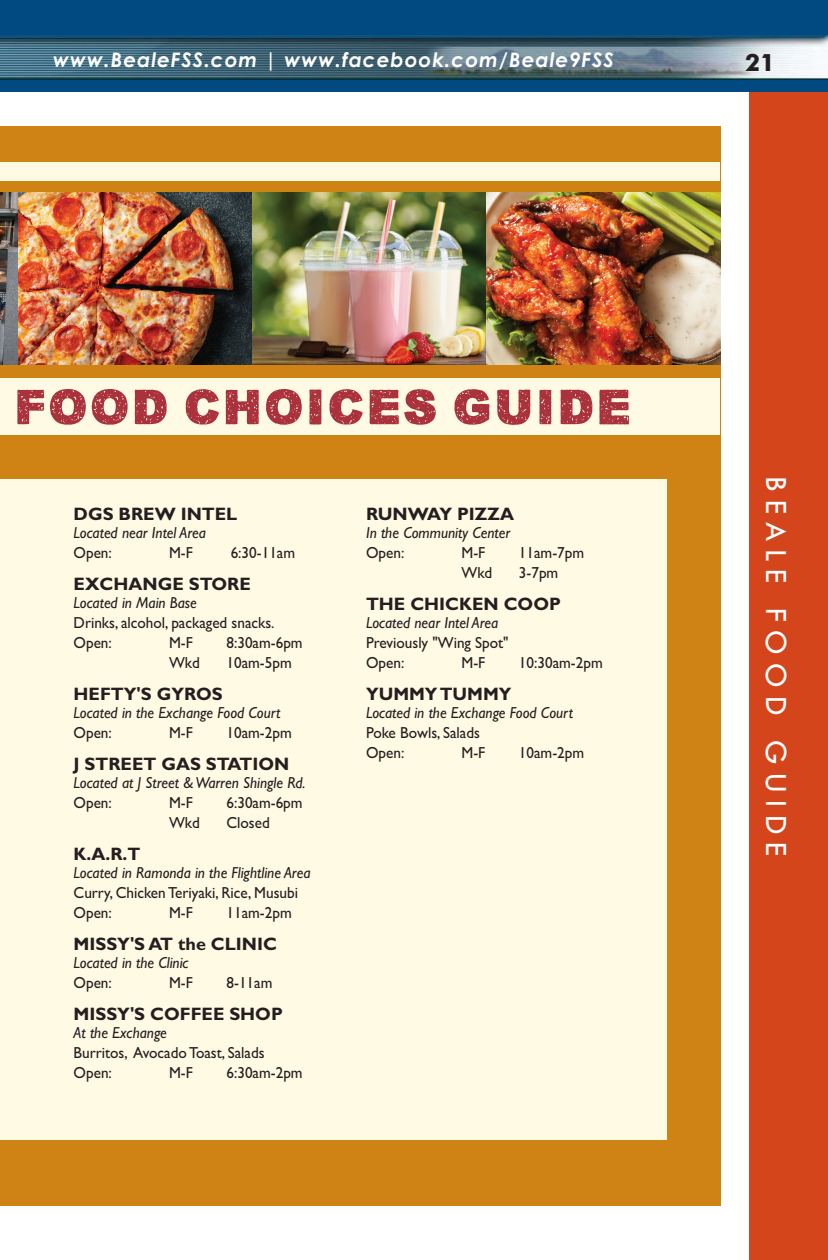
<style>
.page{position:relative;width:828px;height:1260px;background:#fff}
.page>*{position:absolute;margin:0;border:0;box-sizing:border-box;transform-origin:0 0}
.t1{font:48.2px "Keskiyon Lumisade";letter-spacing:.02em;color:#aa323c;scale:1.1 1}
.t2{font:32px "Tw Cen";letter-spacing:.25em;color:#fff}
.t3{font:700 24px "Futura BT";color:#231f20}
.t4{font:italic 700 20px "Century Gothic";letter-spacing:.05em;color:#fff}
.t5{font:700 18px "Gill Sans";color:#231f20}
.t6{font:16px/20px "Gill Sans";color:#231f20;scale:.95 1}
.t7{font:italic 16px "Gill Sans";color:#231f20;scale:.95 1}
</style>
<div class="page">
<div style="left:0;top:126px;width:721px;height:1080px;background:#d08315"></div>
<div style="left:0;top:479px;width:666px;height:661px;background:#fefae4"></div>
<img style="left:0;top:192px;width:720px;height:173px">
<div style="left:0;top:162px;width:719px;height:19px;background:#fefae4"></div>
<div style="left:0;top:378px;width:719px;height:56px;background:#fefae4"></div>
<div style="left:749px;top:90px;width:79px;height:1170px;background:#d4451c"></div>
<img style="left:0;top:34px;width:828px;height:47px">
<div style="left:0;top:0;width:828px;height:34px;background:#014a81"></div>
<div style="left:0;top:81px;width:828px;height:11px;background:#014a81"></div>
<p class="t4" style="left:53px;top:44px;width:562px">www.BealeFSS.com | www.facebook.com/Beale9FSS</p>
<h3 class="t3" style="left:745px;top:48px;width:31px">21</h3>
<h1 class="t1" style="left:14px;top:373px;width:563px">FOOD CHOICES GUIDE</h1>
<p class="t5" style="left:74px;top:503px;width:165px">DGS BREW INTEL</p>
<p class="t7" style="left:74px;top:523px;width:141px">Located near Intel Area</p>
<p class="t6" style="left:74px;top:542px;width:42px">Open:</p>
<p class="t6" style="left:169px;top:542px;width:27px">M-F</p>
<p class="t6" style="left:231px;top:542px;width:69px">6:30-11am</p>
<p class="t5" style="left:74px;top:573px;width:179px">EXCHANGE STORE</p>
<p class="t7" style="left:74px;top:593px;width:131px">Located in Main Base</p>
<p class="t6" style="left:74px;top:612px;width:213px">Drinks, alcohol, packaged snacks.<br>Open:</p>
<p class="t6" style="left:169px;top:632px;width:27px">M-F</p>
<p class="t6" style="left:226px;top:632px;width:82px">8:30am-6pm</p>
<p class="t6" style="left:169px;top:652px;width:34px">Wkd</p>
<p class="t6" style="left:226px;top:652px;width:70px">10am-5pm</p>
<p class="t5" style="left:74px;top:683px;width:151px">HEFTY'S GYROS</p>
<p class="t7" style="left:74px;top:703px;width:219px">Located in the Exchange Food Court</p>
<p class="t6" style="left:74px;top:722px;width:42px">Open:</p>
<p class="t6" style="left:169px;top:722px;width:27px">M-F</p>
<p class="t6" style="left:226px;top:722px;width:70px">10am-2pm</p>
<p class="t5" style="left:74px;top:753px;width:217px">J STREET GAS STATION</p>
<p class="t7" style="left:74px;top:773px;width:246px">Located at J Street &amp; Warren Shingle Rd.</p>
<p class="t6" style="left:74px;top:792px;width:42px">Open:</p>
<p class="t6" style="left:169px;top:792px;width:27px">M-F</p>
<p class="t6" style="left:226px;top:792px;width:82px">6:30am-6pm</p>
<p class="t6" style="left:169px;top:812px;width:34px">Wkd</p>
<p class="t6" style="left:226px;top:812px;width:47px">Closed</p>
<p class="t5" style="left:74px;top:843px;width:68px">K.A.R.T</p>
<p class="t7" style="left:74px;top:863px;width:251px">Located in Ramonda in the Flightline Area</p>
<p class="t6" style="left:74px;top:882px;width:238px">Curry, Chicken Teriyaki, Rice, Musubi<br>Open:</p>
<p class="t6" style="left:169px;top:902px;width:27px">M-F</p>
<p class="t6" style="left:226px;top:902px;width:70px">11am-2pm</p>
<p class="t5" style="left:74px;top:933px;width:205px">MISSY'S AT the CLINIC</p>
<p class="t7" style="left:74px;top:953px;width:122px">Located in the Clinic</p>
<p class="t6" style="left:74px;top:972px;width:42px">Open:</p>
<p class="t6" style="left:169px;top:972px;width:27px">M-F</p>
<p class="t6" style="left:226px;top:972px;width:50px">8-11am</p>
<p class="t5" style="left:74px;top:1003px;width:211px">MISSY'S COFFEE SHOP</p>
<p class="t7" style="left:74px;top:1023px;width:100px">At the Exchange</p>
<p class="t6" style="left:74px;top:1042px;width:203px">Burritos, Avocado Toast, Salads<br>Open:</p>
<p class="t6" style="left:169px;top:1062px;width:27px">M-F</p>
<p class="t6" style="left:227px;top:1062px;width:82px">6:30am-2pm</p>
<p class="t5" style="left:366px;top:503px;width:150px">RUNWAY PIZZA</p>
<p class="t7" style="left:366px;top:523px;width:153px">In the Community Center</p>
<p class="t6" style="left:366px;top:542px;width:42px">Open:</p>
<p class="t6" style="left:462px;top:542px;width:27px">M-F</p>
<p class="t6" style="left:519px;top:542px;width:70px">11am-7pm</p>
<p class="t6" style="left:462px;top:562px;width:34px">Wkd</p>
<p class="t6" style="left:519px;top:562px;width:43px">3-7pm</p>
<p class="t5" style="left:366px;top:593px;width:196px">THE CHICKEN COOP</p>
<p class="t7" style="left:366px;top:613px;width:141px">Located near Intel Area</p>
<p class="t6" style="left:366px;top:632px;width:152px">Previously "Wing Spot"<br>Open:</p>
<p class="t6" style="left:462px;top:652px;width:27px">M-F</p>
<p class="t6" style="left:519px;top:652px;width:90px">10:30am-2pm</p>
<p class="t5" style="left:366px;top:683px;width:147px">YUMMY TUMMY</p>
<p class="t7" style="left:366px;top:703px;width:219px">Located in the Exchange Food Court</p>
<p class="t6" style="left:366px;top:722px;width:121px">Poke Bowls, Salads<br>Open:</p>
<p class="t6" style="left:462px;top:742px;width:27px">M-F</p>
<p class="t6" style="left:519px;top:742px;width:70px">10am-2pm</p>
<h2 class="t2" style="left:795px;top:476px;width:382px;rotate:90deg">BEALE FOOD GUIDE</h2>
</div>
